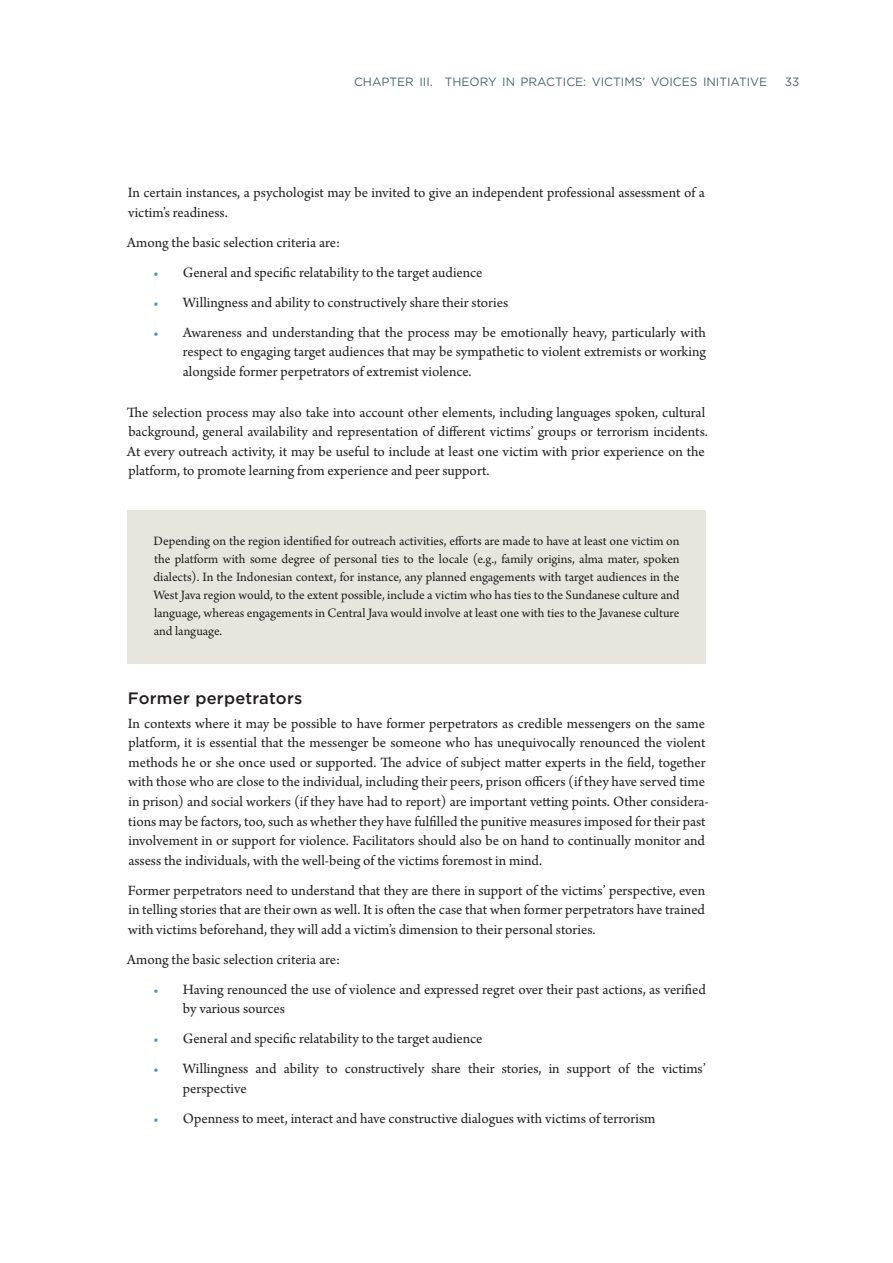
<style>
.page{position:relative;width:893px;height:1263px;background:#fff}
.page>*{position:absolute;margin:0;border:0;box-sizing:border-box;transform-origin:0 0}
.Head_C{font:500 16.5px "Gotham";letter-spacing:.015em;color:#231f20}
.Body_text{font:15px/19.5px "Arno Pro";color:#231f20}
.Box_text_body{font:13.5px/18px "Arno Pro";color:#231f20;text-align:justify}
.t1{font:12px "Gotham";color:#48686e}
.s1{color:#5090cc}
</style>
<div class="page">
<div style="left:128px;top:510px;width:578px;height:153px;background:#e7e6de"></div>
<p class="t1" style="left:354px;top:74px;width:19px">CHAPTER</p>
<p class="t1" style="left:419px;top:74px;width:43px">III. THEOR</p>
<p class="t1" style="left:488px;top:74px;width:41px">Y IN PRACTICE</p>
<p class="t1" style="left:583px;top:74px;width:26px">: VICTIMS</p>
<p class="t1" style="left:642px;top:74px;width:26px">’ VOICES</p>
<p class="t1" style="left:703px;top:74px;width:8px">INITIATIVE</p>
<p class="t1" style="left:785px;top:74px;width:16px">33</p>
<p class="Body_text" style="left:128px;top:184px;width:579px">In certain instances, a psychologist may be invited to give an independent professional assessment of a victim’s readiness.</p>
<p class="Body_text" style="left:127px;top:233px;width:215px">Among the basic selection criteria are:</p>
<p class="Body_text" style="left:153px;top:263px;width:331px"><span class="s1">•</span> General and specific relatability to the target audience</p>
<p class="Body_text" style="left:153px;top:293px;width:357px"><span class="s1">•</span> Willingness and ability to constructively share their stories</p>
<p class="Body_text" style="left:183px;top:323px;width:525px;text-align:justify;text-indent:-30px"><span class="s1">•</span> Awareness and understanding that the process may be emotionally heavy, particularly with respect to engaging target audiences that may be sympathetic to violent extremists or working alongside former perpetrators of extremist violence.</p>
<p class="Body_text" style="left:127px;top:403px;width:582px">The selection process may also take into account other elements, including languages spoken, cultural background, general availability and representation of different victims’ groups or terrorism incidents.<br>At every outreach activity, it may be useful to include at least one victim with prior experience on the platform, to promote learning from experience and peer support.</p>
<p class="Box_text_body" style="left:153px;top:533px;width:528px">Depending on the region identified for outreach activities, efforts are made to have at least one victim on the platform with some degree of personal ties to the locale (e.g., family origins, alma mater, spoken dialects). In the Indonesian context, for instance, any planned engagements with target audiences in the West Java region would, to the extent possible, include a victim who has ties to the Sundanese culture and language, whereas engagements in Central Java would involve at least one with ties to the Javanese culture and language.</p>
<h3 class="Head_C" style="left:128px;top:688px;width:176px">Former perpetrators</h3>
<p class="Body_text" style="left:128px;top:714px;width:582px">In contexts where it may be possible to have former perpetrators as credible messengers on the same platform, it is essential that the messenger be someone who has unequivocally renounced the violent methods he or she once used or supported. The advice of subject matter experts in the field, together with those who are close to the individual, including their peers, prison officers (if they have served time in prison) and social workers (if they have had to report) are important vetting points. Other considera&shy;tions may be factors, too, such as whether they have fulfilled the punitive measures imposed for their past involvement in or support for violence. Facilitators should also be on hand to continually monitor and assess the individuals, with the well-being of the victims foremost in mind.</p>
<p class="Body_text" style="left:128px;top:881px;width:579px;text-align:justify">Former perpetrators need to understand that they are there in support of the victims’ perspective, even in telling stories that are their own as well. It is often the case that when former perpetrators have trained with victims beforehand, they will add a victim’s dimension to their personal stories.</p>
<p class="Body_text" style="left:127px;top:950px;width:215px">Among the basic selection criteria are:</p>
<p class="Body_text" style="left:183px;top:980px;width:524px;text-indent:-30px"><span class="s1">•</span> Having renounced the use of violence and expressed regret over their past actions, as verified by various sources</p>
<p class="Body_text" style="left:153px;top:1029px;width:331px"><span class="s1">•</span> General and specific relatability to the target audience</p>
<p class="Body_text" style="left:183px;top:1059px;width:524px;text-indent:-30px"><span class="s1">•</span> Willingness and ability to constructively share their stories, in support of the victims’ perspective</p>
<p class="Body_text" style="left:153px;top:1109px;width:504px"><span class="s1">•</span> Openness to meet, interact and have constructive dialogues with victims of terrorism</p>
</div>
